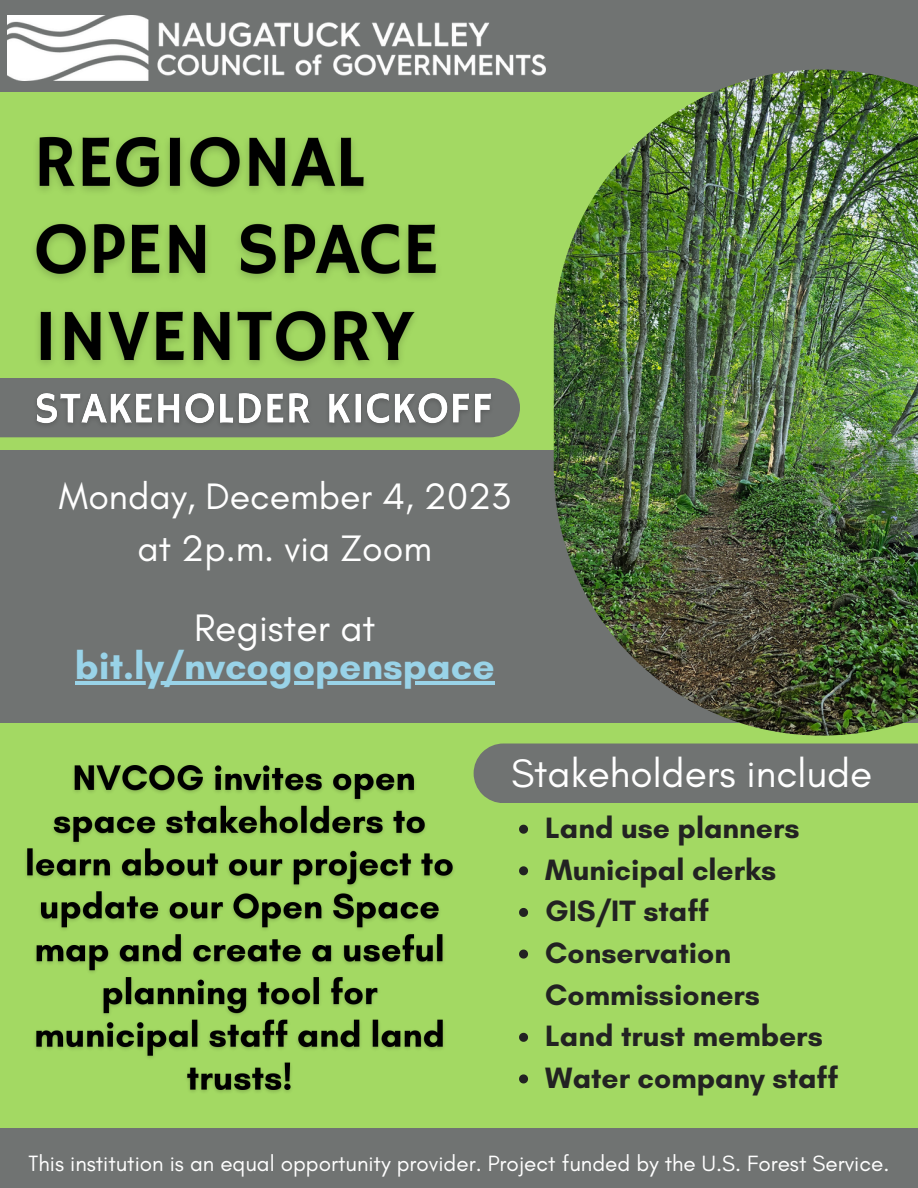
<style>
.page{position:relative;width:918px;height:1188px;background:#707372}
.page>*{position:absolute;margin:0;border:0;box-sizing:border-box;transform-origin:0 0}
.t1{font:40.5px "Glacial Indifference";color:#fff}
.t2{font:700 39px/38.2px "Glacial Indifference";color:#99d3e8;text-align:center}
.t3{font:37.5px "Glacial Indifference";color:#fff}
.t4{font:700 30px/41.7px "Glacial Indifference";color:#222}
.t5{font:22.5px "Glacial Indifference";color:#fff}
.s1{font-weight:400;color:#fff}
</style>
<div class="page">
<div style="left:0;top:92px;width:918px;height:358px;background:#a3d963"></div>
<div style="left:0;top:702px;width:918px;height:426px;background:#a3d963"></div>
<img style="left:8px;top:15px;width:537px;height:65px">
<div style="left:474px;top:744px;width:444px;height:59px;background:#707372"></div>
<img style="left:34px;top:136px;width:403px;height:230px">
<svg style="left:0;top:378px;width:520px;height:59px;background:#737a70"></svg>
<div style="left:0;top:470px;width:918px;height:253px;background:#707372"></div>
<img style="left:554px;top:69px;width:364px;height:667px">
<img style="left:29px;top:383px;width:470px;height:55px">
<svg style="left:519px;top:825px;width:9px;height:9px"></svg>
<svg style="left:519px;top:866px;width:9px;height:9px"></svg>
<svg style="left:519px;top:908px;width:9px;height:9px"></svg>
<svg style="left:519px;top:950px;width:9px;height:9px"></svg>
<svg style="left:519px;top:1033px;width:9px;height:9px"></svg>
<svg style="left:519px;top:1074px;width:9px;height:9px"></svg>
<svg style="left:75px;top:681px;width:420px;height:4px;fill:#99d3e8"></svg>
<img style="left:26px;top:765px;width:428px;height:328px">
<p class="t3" style="left:59px;top:474px;width:453px">Monday, December 4, 2023</p>
<p class="t3" style="left:137px;top:526px;width:296px">at 2p.m. via Zoom</p>
<p class="t2" style="left:75px;top:608px;width:421px"><span class="s1">Register at </span>bit.ly/nvcogopenspace</p>
<p class="t1" style="left:511px;top:748px;width:363px">Stakeholders include</p>
<p class="t4" style="left:545px;top:807px;width:256px">Land use planners</p>
<p class="t4" style="left:545px;top:848px;width:232px">Municipal clerks</p>
<p class="t4" style="left:545px;top:890px;width:165px">GIS/IT staff</p>
<p class="t4" style="left:545px;top:932px;width:216px">Conservation<br>Commissioners</p>
<p class="t4" style="left:545px;top:1015px;width:279px">Land trust members</p>
<p class="t4" style="left:545px;top:1057px;width:295px">Water company staff</p>
<p class="t5" style="left:29px;top:1150px;width:862px">This institution is an equal opportunity provider. Project funded by the U.S. Forest Service.</p>
</div>
